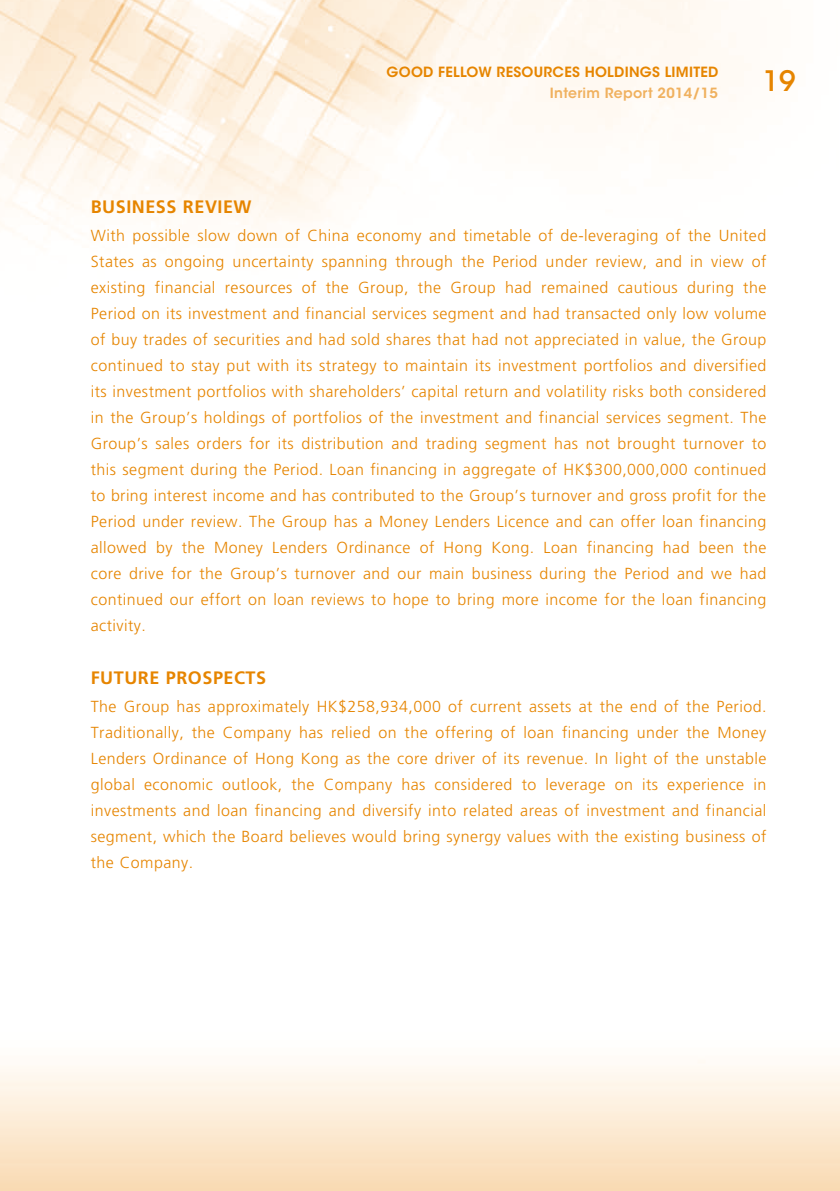
<style>
.page{position:relative;width:840px;height:1191px;background:#fff}
.page>*{position:absolute;margin:0;border:0;box-sizing:border-box;transform-origin:0 0}
.t1{font:500 28px "ITC Avant Garde Std";color:#e68500}
.t2{font:700 18px "Frutiger LT Std";letter-spacing:.03em;color:#e68500}
.t3{font:300 16px/26px "Frutiger LT Std";letter-spacing:.03em;color:#e68500;text-align:justify}
.t4{font:600 14px "ITC Avant Garde Std";letter-spacing:.02em;color:#e68500}
.t5{font:600 14px "ITC Avant Garde Std";letter-spacing:.02em;color:#f0b15f}
</style>
<div class="page">
<img style="left:0;top:0;width:839px;height:1191px">
<p class="t4" style="left:386px;top:63px;width:333px">GOOD FELLOW RESOURCES HOLDINGS LIMITED</p>
<p class="t5" style="left:549px;top:84px;width:169px">Interim Report 2014/15</p>
<h1 class="t1" style="left:762px;top:64px;width:35px">19</h1>
<p class="t2" style="left:91px;top:197px;width:162px">BUSINESS REVIEW</p>
<p class="t3" style="left:91px;top:222px;width:676px">With possible slow down of China economy and timetable of de-leveraging of the United States as ongoing uncertainty spanning through the Period under review, and in view of existing financial resources of the Group, the Group had remained cautious during the Period on its investment and financial services segment and had transacted only low volume of buy trades of securities and had sold shares that had not appreciated in value, the Group continued to stay put with its strategy to maintain its investment portfolios and diversified its investment portfolios with shareholders’ capital return and volatility risks both considered in the Group’s holdings of portfolios of the investment and financial services segment. The Group’s sales orders for its distribution and trading segment has not brought turnover to this segment during the Period. Loan financing in aggregate of HK$300,000,000 continued to bring interest income and has contributed to the Group’s turnover and gross profit for the Period under review. The Group has a Money Lenders Licence and can offer loan financing allowed by the Money Lenders Ordinance of Hong Kong. Loan financing had been the core drive for the Group’s turnover and our main business during the Period and we had continued our effort on loan reviews to hope to bring more income for the loan financing activity.</p>
<p class="t2" style="left:91px;top:667px;width:177px">FUTURE PROSPECTS</p>
<p class="t3" style="left:91px;top:693px;width:676px">The Group has approximately HK$258,934,000 of current assets at the end of the Period.<br>Traditionally, the Company has relied on the offering of loan financing under the Money Lenders Ordinance of Hong Kong as the core driver of its revenue. In light of the unstable global economic outlook, the Company has considered to leverage on its experience in investments and loan financing and diversify into related areas of investment and financial segment, which the Board believes would bring synergy values with the existing business of the Company.</p>
</div>
